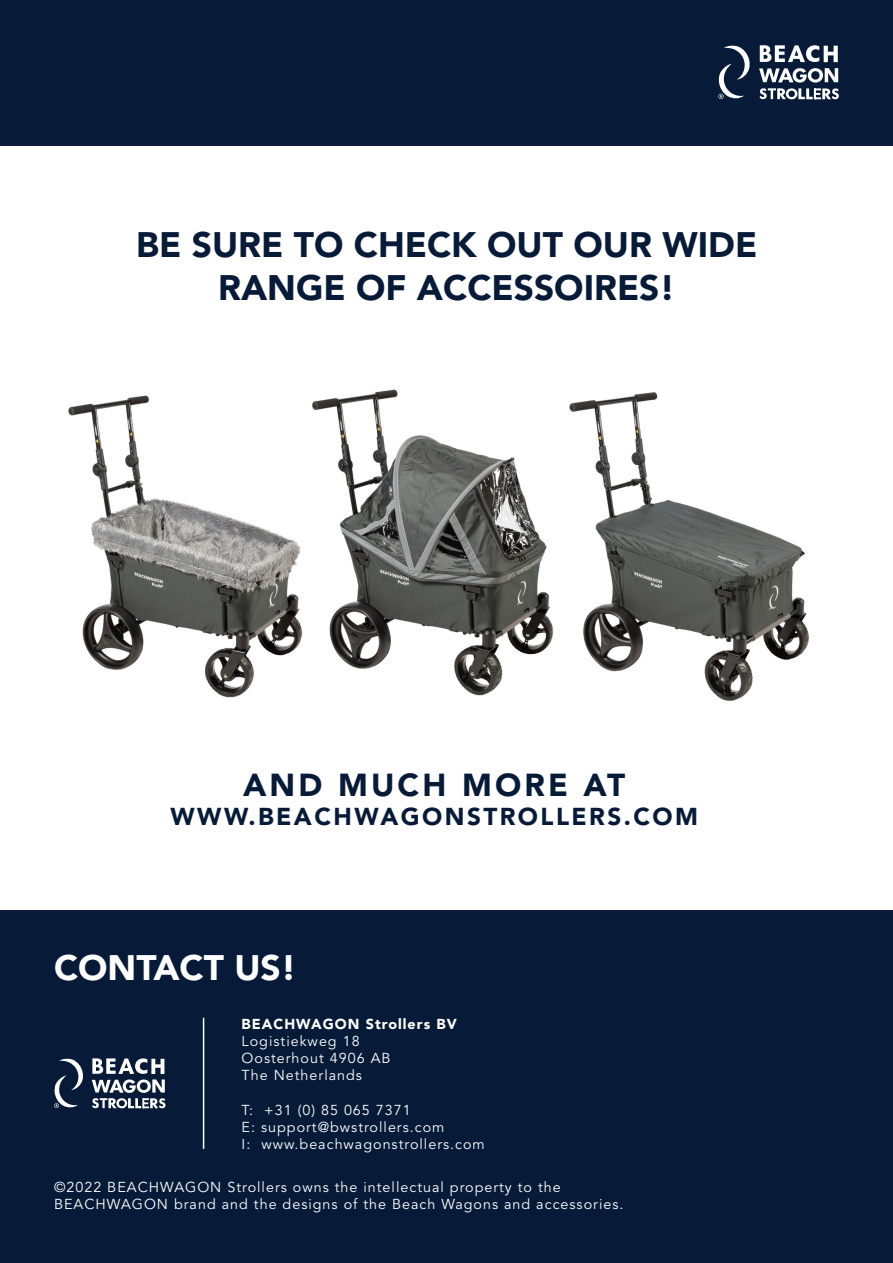
<style>
.page{position:relative;width:893px;height:1263px;background:#fff}
.page>*{position:absolute;margin:0;border:0;box-sizing:border-box;transform-origin:0 0}
.t1{font:900 35.1px "Avenir LT Std";color:#071b39}
.t2{font:900 35.1px "Avenir LT Std";color:#fff}
.Menu_Item_-_Align_Ce{font:900 31.5px "Avenir LT Std";letter-spacing:.1em;color:#071b39}
.Menu_Item_-_Align_Ce-2{font:900 24.3px "Avenir LT Std";letter-spacing:.1em;color:#071b39}
.Menu_Item_-_Align_Ce-3{font:14.4px/17.2px "Avenir LT Std";letter-spacing:.07em;color:#fff}
.Menu_Item_-_Align_Ce-4{font:900 14.4px "Avenir LT Std";letter-spacing:.07em;color:#fff}
</style>
<div class="page">
<div style="left:0;top:910px;width:893px;height:353px;background:#071b39"></div>
<div style="left:0;top:0;width:893px;height:146px;background:#071b39"></div>
<svg style="left:760px;top:45px;width:78px;height:17px"></svg>
<svg style="left:759px;top:68px;width:80px;height:31px"></svg>
<svg style="left:718px;top:45px;width:32px;height:54px"></svg>
<svg style="left:92px;top:1058px;width:73px;height:50px"></svg>
<svg style="left:54px;top:1058px;width:29px;height:50px"></svg>
<hr style="left:203px;top:1018px;width:1px;height:131px;background:#fff">
<img style="left:68px;top:389px;width:741px;height:312px">
<p class="t1" style="left:136px;top:224px;width:623px">BE SURE TO CHECK OUT OUR WIDE</p>
<p class="t1" style="left:218px;top:266px;width:459px">RANGE OF ACCESSOIRES!</p>
<p class="Menu_Item_-_Align_Ce" style="left:243px;top:766px;width:384px">AND MUCH MORE AT</p>
<p class="Menu_Item_-_Align_Ce-2" style="left:171px;top:802px;width:529px">WWW.BEACHWAGONSTROLLERS.COM</p>
<p class="t2" style="left:54px;top:947px;width:244px">CONTACT US!</p>
<p class="Menu_Item_-_Align_Ce-4" style="left:242px;top:1015px;width:217px">BEACHWAGON Strollers BV</p>
<p class="Menu_Item_-_Align_Ce-3" style="left:242px;top:1032px;width:120px">Logistiekweg 18</p>
<p class="Menu_Item_-_Align_Ce-3" style="left:242px;top:1050px;width:150px">Oosterhout 4906 AB</p>
<p class="Menu_Item_-_Align_Ce-3" style="left:242px;top:1067px;width:122px">The Netherlands</p>
<p class="Menu_Item_-_Align_Ce-3" style="left:242px;top:1101px;width:171px">T: +31 (0) 85 065 7371</p>
<p class="Menu_Item_-_Align_Ce-3" style="left:242px;top:1118px;width:204px">E: support@bwstrollers.com</p>
<p class="Menu_Item_-_Align_Ce-3" style="left:242px;top:1136px;width:245px">I: www.beachwagonstrollers.com</p>
<p class="Menu_Item_-_Align_Ce-3" style="left:54px;top:1178px;width:571px">©2022 BEACHWAGON Strollers owns the intellectual property to the<br>BEACHWAGON brand and the designs of the Beach Wagons and accessories.</p>
</div>
